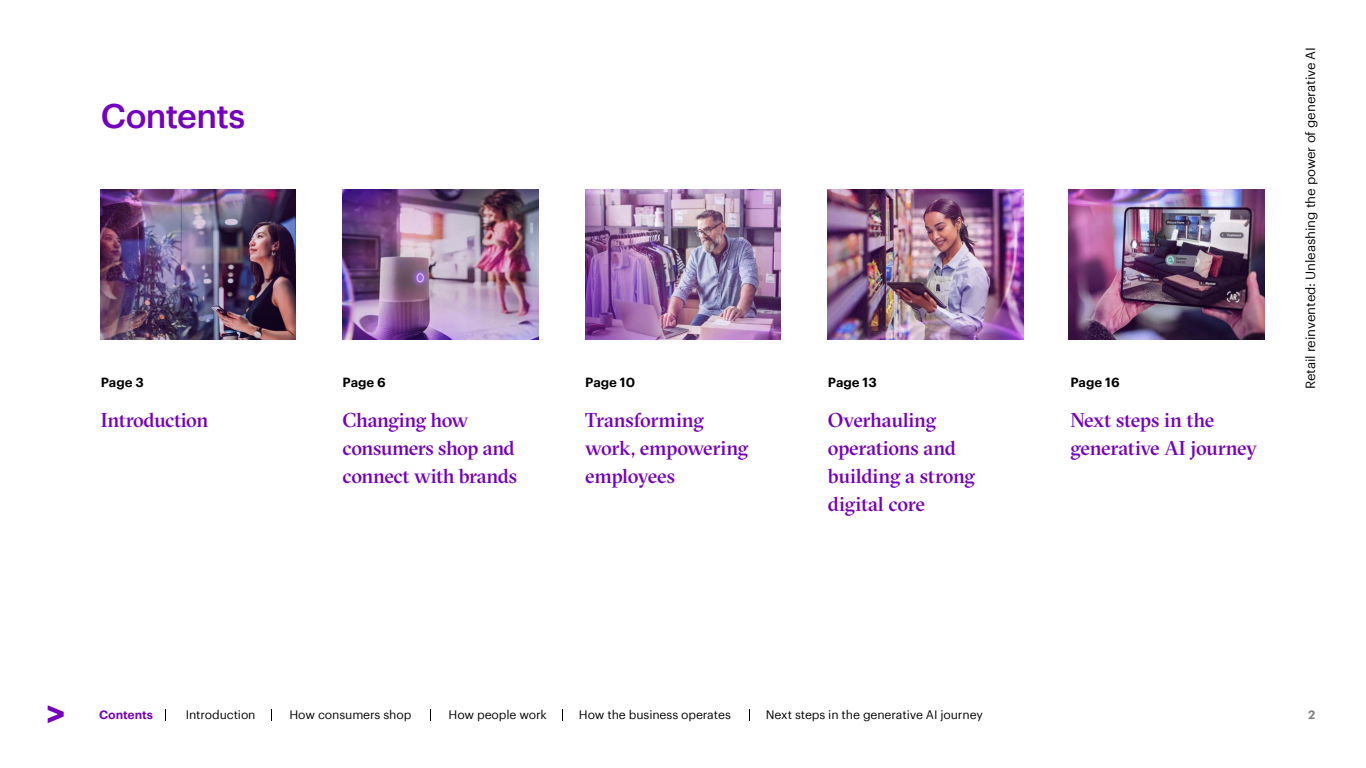
<style>
.page{position:relative;width:1366px;height:768px;background:#fff}
.page>*{position:absolute;margin:0;border:0;box-sizing:border-box;transform-origin:0 0}
.t1{font:500 34px "Graphik";letter-spacing:-.025em;color:#7500bf}
.t2{font:500 20px/28px "GT Sectra Fine";letter-spacing:-.015em;color:#7500bf}
.t3{font:13px "Graphik";letter-spacing:-.01em;color:#000}
.t4{font:600 13px "Graphik";color:#000}
.t5{font:12px "Graphik";letter-spacing:-.01em;color:#000}
.t6{font:600 12px "Graphik";letter-spacing:-.01em;color:#7500bf}
.t7{font:600 12px "Graphik";color:#808080}
</style>
<div class="page">
<img style="left:585px;top:189px;width:196px;height:150px">
<img style="left:828px;top:189px;width:195px;height:150px">
<img style="left:100px;top:189px;width:195px;height:150px">
<img style="left:1069px;top:189px;width:195px;height:150px">
<img style="left:343px;top:189px;width:195px;height:150px">
<svg style="left:48px;top:705px;width:16px;height:18px"></svg>
<h1 class="t1" style="left:101px;top:90px;width:146px">Contents</h1>
<p class="t4" style="left:101px;top:373px;width:45px">Page 3</p>
<p class="t2" style="left:101px;top:406px;width:109px">Introduction</p>
<p class="t4" style="left:343px;top:373px;width:45px">Page 6</p>
<p class="t2" style="left:343px;top:406px;width:176px">Changing how consumers shop and connect with brands</p>
<p class="t4" style="left:585px;top:373px;width:51px">Page 10</p>
<p class="t2" style="left:585px;top:406px;width:164px">Transforming work, empowering employees</p>
<p class="t4" style="left:828px;top:373px;width:50px">Page 13</p>
<p class="t2" style="left:828px;top:406px;width:149px">Overhauling operations and building a strong digital core</p>
<p class="t4" style="left:1071px;top:373px;width:51px">Page 16</p>
<p class="t2" style="left:1071px;top:406px;width:188px">Next steps in the generative AI journey</p>
<p class="t3" style="left:1301px;top:389px;width:344px;rotate:-90deg">Retail reinvented: Unleashing the power of generative AI</p>
<p class="t6" style="left:99px;top:705px;width:55px">Contents</p>
<p class="t5" style="left:186px;top:706px;width:71px">Introduction</p>
<p class="t5" style="left:290px;top:706px;width:123px">How consumers shop</p>
<p class="t5" style="left:449px;top:706px;width:100px">How people work</p>
<p class="t5" style="left:579px;top:706px;width:153px">How the business operates</p>
<p class="t5" style="left:766px;top:706px;width:219px">Next steps in the generative AI journey</p>
<p class="t7" style="left:1308px;top:706px;width:9px">2</p>
</div>
